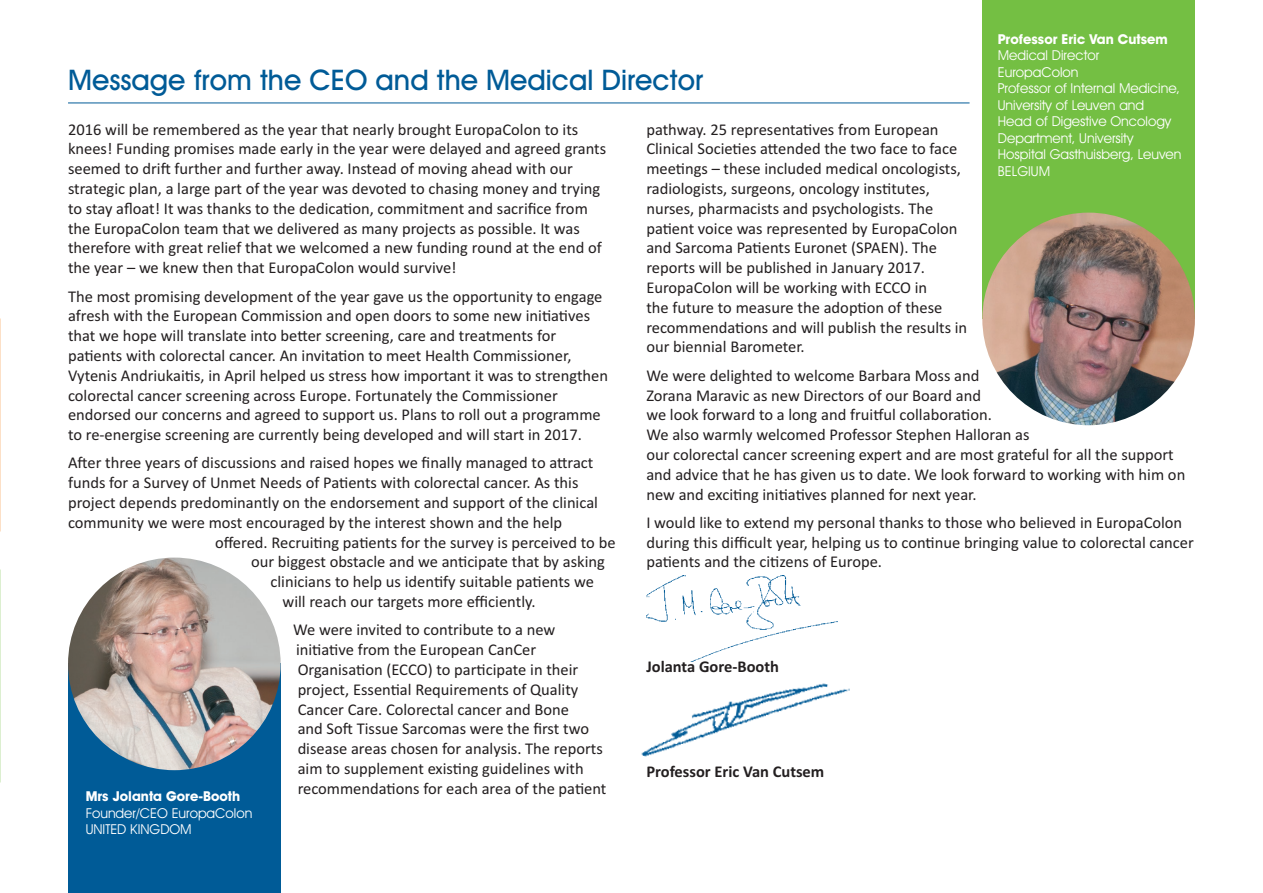
<style>
.page{position:relative;width:1263px;height:893px;background:#fff}
.page>*{position:absolute;margin:0;border:0;box-sizing:border-box;transform-origin:0 0}
.t1{font:500 28.5px "Avant Garde IT Cby BT";color:#005b97}
.t2{font:16.5px/19.8px "Calibri";color:#231f20}
.t3{font:700 16.5px "Calibri";color:#231f20}
.t4{font:13.65px/16.5px "Avant Garde IT Cby BT";color:#fff}
.t5{font:700 13.65px "Avant Garde IT Cby BT";color:#fff}
</style>
<div class="page">
<img style="left:641px;top:683px;width:209px;height:74px">
<img style="left:646px;top:575px;width:191px;height:87px">
<div style="left:982px;top:0;width:213px;height:319px;background:#74bf43"></div>
<img style="left:982px;top:213px;width:213px;height:212px;border-radius:106px">
<div style="left:68px;top:664px;width:213px;height:229px;background:#005b97"></div>
<img style="left:68px;top:558px;width:213px;height:212px;border-radius:106px">
<hr style="left:68px;top:103px;width:901px;height:1px;background:#005b97">
<p class="t5" style="left:998px;top:31px;width:171px">Professor Eric Van Cutsem</p>
<p class="t4" style="left:998px;top:47px;width:185px">Medical Director<br>EuropaColon<br>Professor of Internal Medicine,<br>University of Leuven and<br>Head of Digestive Oncology<br>Department, University<br>Hospital Gasthuisberg, Leuven<br>BELGIUM</p>
<h1 class="t1" style="left:68px;top:62px;width:637px">Message from the CEO and the Medical Director</h1>
<p class="t2" style="left:646px;top:118px;width:322px">pathway. 25 representatives from European Clinical Societies attended the two face to face meetings – these included medical oncologists, radiologists, surgeons, oncology institutes, nurses, pharmacists and psychologists. The patient voice was represented by EuropaColon and Sarcoma Patients Euronet (SPAEN). The reports will be published in January 2017.<br>EuropaColon will be working with ECCO in<br>the future to measure the adoption of these recommendations and will publish the results in our biennial Barometer.</p>
<p class="t2" style="left:646px;top:365px;width:540px">We were delighted to welcome Barbara Moss and<br>Zorana Maravic as new Directors of our Board and<br>we look forward to a long and fruitful collaboration.<br>We also warmly welcomed Professor Stephen Halloran as<br>our colorectal cancer screening expert and are most grateful for all the support and advice that he has given us to date. We look forward to working with him on new and exciting initiatives planned for next year.</p>
<p class="t2" style="left:646px;top:512px;width:549px">I would like to extend my personal thanks to those who believed in EuropaColon during this difficult year, helping us to continue bringing value to colorectal cancer patients and the citizens of Europe.</p>
<p class="t2" style="left:68px;top:118px;width:540px">2016 will be remembered as the year that nearly brought EuropaColon to its knees! Funding promises made early in the year were delayed and agreed grants seemed to drift further and further away. Instead of moving ahead with our strategic plan, a large part of the year was devoted to chasing money and trying to stay afloat! It was thanks to the dedication, commitment and sacrifice from the EuropaColon team that we delivered as many projects as possible. It was therefore with great relief that we welcomed a new funding round at the end of the year – we knew then that EuropaColon would survive!</p>
<p class="t2" style="left:68px;top:285px;width:542px">The most promising development of the year gave us the opportunity to engage afresh with the European Commission and open doors to some new initiatives that we hope will translate into better screening, care and treatments for patients with colorectal cancer. An invitation to meet Health Commissioner, Vytenis Andriukaitis, in April helped us stress how important it was to strengthen colorectal cancer screening across Europe. Fortunately the Commissioner endorsed our concerns and agreed to support us. Plans to roll out a programme to re-energise screening are currently being developed and will start in 2017.</p>
<p class="t2" style="left:68px;top:452px;width:527px">After three years of discussions and raised hopes we finally managed to attract</p>
<p class="t2" style="left:68px;top:472px;width:512px">funds for a Survey of Unmet Needs of Patients with colorectal cancer. As this</p>
<p class="t2" style="left:68px;top:492px;width:531px">project depends predominantly on the endorsement and support of the clinical</p>
<p class="t2" style="left:68px;top:512px;width:496px">community we were most encouraged by the interest shown and the help</p>
<p class="t2" style="left:215px;top:531px;width:402px">offered. Recruiting patients for the survey is perceived to be</p>
<p class="t2" style="left:251px;top:551px;width:355px">our biggest obstacle and we anticipate that by asking</p>
<p class="t2" style="left:271px;top:571px;width:325px">clinicians to help us identify suitable patients we</p>
<p class="t2" style="left:283px;top:591px;width:255px">will reach our targets more efficiently.</p>
<p class="t2" style="left:293px;top:619px;width:315px">We were invited to contribute to a new initiative from the European CanCer Organisation (ECCO) to participate in their project, Essential Requirements of Quality Cancer Care. Colorectal cancer and Bone<br>and Soft Tissue Sarcomas were the first two disease areas chosen for analysis. The reports aim to supplement existing guidelines with recommendations for each area of the patient</p>
<p class="t3" style="left:646px;top:657px;width:134px">Jolanta Gore-Booth</p>
<p class="t3" style="left:646px;top:761px;width:179px">Professor Eric Van Cutsem</p>
<p class="t5" style="left:86px;top:788px;width:156px">Mrs Jolanta Gore-Booth</p>
<p class="t4" style="left:86px;top:804px;width:168px">Founder/CEO EuropaColon<br>UNITED KINGDOM</p>
</div>
